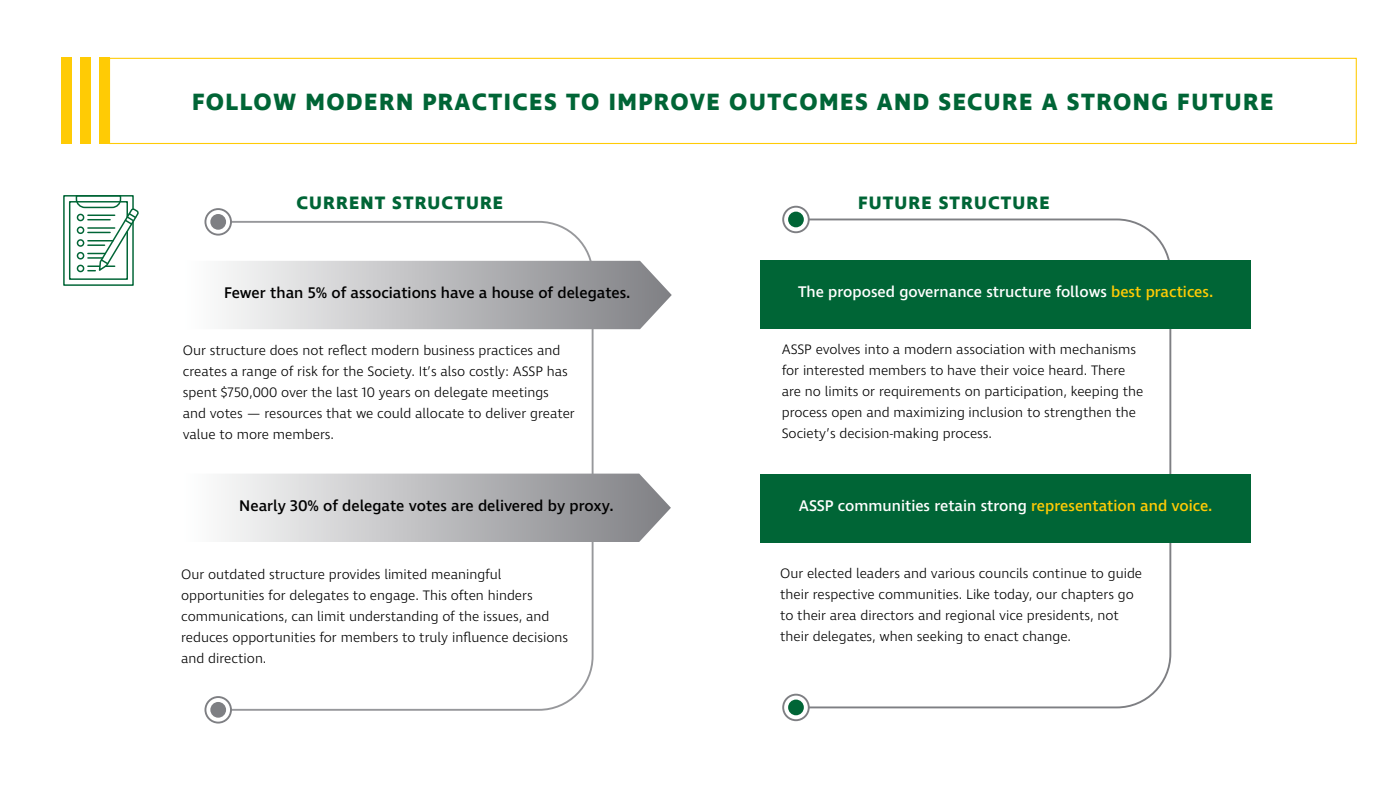
<style>
.page{position:relative;width:1400px;height:788px;background:#fff}
.page>*{position:absolute;margin:0;border:0;box-sizing:border-box;transform-origin:0 0}
.t1{font:700 24.06px "Ingra";letter-spacing:.06em;color:#006536}
.t2{font:700 18.38px "Ingra";letter-spacing:.06em;color:#006536}
.t3{font:500 15.75px "Ingra";color:#fff}
.t4{font:500 15.75px "Ingra";color:#000}
.t5{font:300 14px/21px "Ingra";color:#000}
.s1{color:#ffcb05}
</style>
<div class="page">
<div style="left:109px;top:58px;width:1248px;height:86px;border:1px solid #ffcb05"></div>
<div style="left:62px;top:58px;width:10px;height:86px;background:#ffcb05"></div>
<div style="left:100px;top:58px;width:10px;height:86px;background:#ffcb05"></div>
<div style="left:81px;top:58px;width:10px;height:86px;background:#ffcb05"></div>
<svg style="left:218px;top:221px;width:376px;height:489px"></svg>
<svg style="left:204px;top:208px;width:28px;height:27px"></svg>
<div style="left:210px;top:214px;width:16px;height:16px;background:#7e7f83;border-radius:50%"></div>
<svg style="left:204px;top:696px;width:28px;height:27px"></svg>
<div style="left:210px;top:702px;width:16px;height:15px;background:#7e7f83;border-radius:50%"></div>
<svg style="left:218px;top:261px;width:454px;height:68px;background:#bebfc1"></svg>
<svg style="left:218px;top:473px;width:453px;height:69px;background:#bfbfc1"></svg>
<svg style="left:796px;top:218px;width:375px;height:490px"></svg>
<svg style="left:782px;top:206px;width:28px;height:27px"></svg>
<div style="left:788px;top:211px;width:16px;height:16px;background:#006536;border-radius:50%"></div>
<svg style="left:782px;top:693px;width:28px;height:28px"></svg>
<div style="left:788px;top:699px;width:16px;height:16px;background:#006536;border-radius:50%"></div>
<div style="left:760px;top:260px;width:491px;height:68px;background:#006536"></div>
<div style="left:760px;top:474px;width:491px;height:68px;background:#006536"></div>
<svg style="left:63px;top:195px;width:76px;height:91px"></svg>
<h1 class="t1" style="left:192px;top:87px;width:1083px">FOLLOW MODERN PRACTICES TO IMPROVE OUTCOMES AND SECURE A STRONG FUTURE</h1>
<h2 class="t2" style="left:296px;top:191px;width:208px">CURRENT STRUCTURE</h2>
<h2 class="t2" style="left:858px;top:191px;width:193px">FUTURE STRUCTURE</h2>
<p class="t4" style="left:224px;top:283px;width:408px">Fewer than 5% of associations have a house of delegates.</p>
<p class="t5" style="left:183px;top:340px;width:394px">Our structure does not reflect modern business practices and creates a range of risk for the Society. It’s also costly: ASSP has spent $750,000 over the last 10 years on delegate meetings and votes — resources that we could allocate to deliver greater value to more members.</p>
<p class="t4" style="left:239px;top:496px;width:376px">Nearly 30% of delegate votes are delivered by proxy.</p>
<p class="t5" style="left:181px;top:564px;width:388px">Our outdated structure provides limited meaningful opportunities for delegates to engage. This often hinders communications, can limit understanding of the issues, and reduces opportunities for members to truly influence decisions and direction.</p>
<p class="t3" style="left:798px;top:281px;width:417px">The proposed governance structure follows <span class="s1">best practices.</span></p>
<p class="t5" style="left:782px;top:339px;width:363px">ASSP evolves into a modern association with mechanisms for interested members to have their voice heard. There are no limits or requirements on participation, keeping the process open and maximizing inclusion to strengthen the Society’s decision-making process.</p>
<p class="t3" style="left:799px;top:495px;width:415px">ASSP communities retain strong <span class="s1">representation and voice.</span></p>
<p class="t5" style="left:780px;top:563px;width:364px">Our elected leaders and various councils continue to guide their respective communities. Like today, our chapters go to their area directors and regional vice presidents, not their delegates, when seeking to enact change.</p>
</div>
